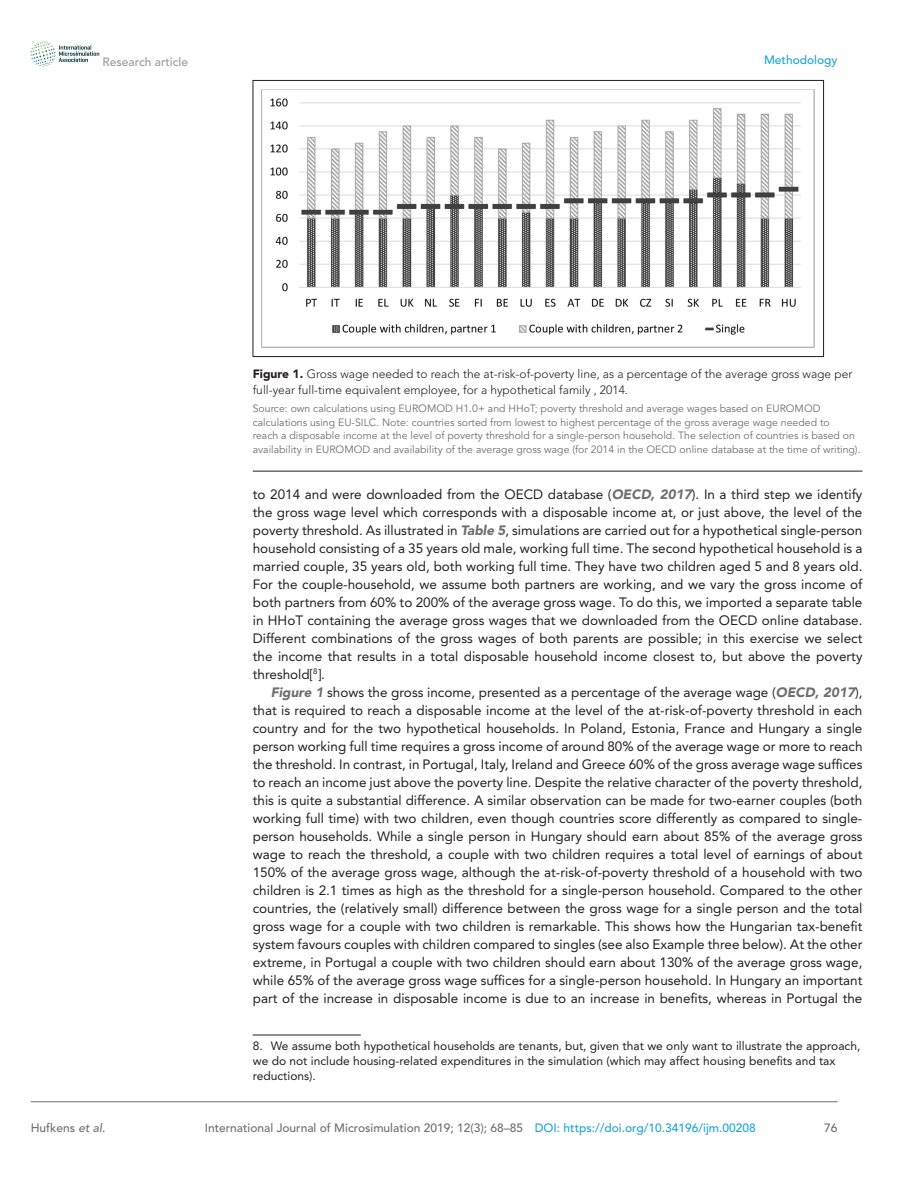
<style>
.page{position:relative;width:918px;height:1188px;background:#fff}
.page>*{position:absolute;margin:0;border:0;box-sizing:border-box;transform-origin:0 0}
.t1{font:13.5px/18px "Avenir LT Std";color:#231f20;text-align:justify}
.t2{font:12px/15px "Avenir LT Std";color:#231f20}
.t3{font:300 12px/16.5px "Avenir LT Std";color:#231f20}
.t4{font:500 12px "Avenir LT Std";color:#6e6e70}
.t5{font:500 12px "Avenir LT Std";color:#9a9a9a}
.t6{font:500 12px "Avenir LT Std";color:#1ea4d7}
.t7{font:10.5px/13.5px "Avenir LT Std";color:#6e6e70}
.s1{font-weight:900}
.s2{font-weight:900;font-style:italic;color:#6e6e70}
.s3{font-style:italic}
.s4{color:#1ea4d7}
</style>
<div class="page">
<svg style="left:31px;top:41px;width:68px;height:26px"></svg>
<hr style="left:31px;top:1101px;width:807px;height:1px;background:#6e6e70">
<hr style="left:253px;top:1035px;width:108px;height:1px;background:#231f20">
<hr style="left:253px;top:471px;width:609px;height:1px;background:#231f20">
<img style="left:262px;top:89px;width:553px;height:259px">
<div style="left:253px;top:80px;width:571px;height:277px;border:1px solid #231f20"></div>
<p class="t5" style="left:103px;top:55px;width:87px">Research article</p>
<p class="t6" style="left:764px;top:52px;width:75px">Methodology</p>
<p class="t3" style="left:253px;top:365px;width:601px"><span class="s1">Figure 1.</span> Gross wage needed to reach the at-risk-of-poverty line, as a percentage of the average gross wage per full-year full-time equivalent employee, for a hypothetical family , 2014.</p>
<p class="t7" style="left:253px;top:402px;width:609px">Source: own calculations using EUROMOD H1.0+ and HHoT; poverty threshold and average wages based on EUROMOD calculations using EU-SILC. Note: countries sorted from lowest to highest percentage of the gross average wage needed to<br>reach a disposable income at the level of poverty threshold for a single-person household. The selection of countries is based on availability in EUROMOD and availability of the average gross wage (for 2014 in the OECD online database at the time of writing).</p>
<p class="t1" style="left:253px;top:485px;width:611px">to 2014 and were downloaded from the OECD database (<span class="s2">OECD, 2017</span>). In a third step we identify the gross wage level which corresponds with a disposable income at, or just above, the level of the poverty threshold. As illustrated in <span class="s2">Table 5</span>, simulations are carried out for a hypothetical single-person household consisting of a 35 years old male, working full time. The second hypothetical household is a married couple, 35 years old, both working full time. They have two children aged 5 and 8 years old.<br>For the couple-household, we assume both partners are working, and we vary the gross income of both partners from 60% to 200% of the average gross wage. To do this, we imported a separate table in HHoT containing the average gross wages that we downloaded from the OECD online database.<br>Different combinations of the gross wages of both parents are possible; in this exercise we select the income that results in a total disposable household income closest to, but above the poverty threshold[<sup>8</sup>].</p>
<p class="t1" style="left:253px;top:683px;width:611px;text-indent:18px"><span class="s2">Figure 1</span> shows the gross income, presented as a percentage of the average wage (<span class="s2">OECD, 2017</span>), that is required to reach a disposable income at the level of the at-risk-of-poverty threshold in each country and for the two hypothetical households. In Poland, Estonia, France and Hungary a single person working full time requires a gross income of around 80% of the average wage or more to reach the threshold. In contrast, in Portugal, Italy, Ireland and Greece 60% of the gross average wage suffices to reach an income just above the poverty line. Despite the relative character of the poverty threshold, this is quite a substantial difference. A similar observation can be made for two-earner couples (both working full time) with two children, even though countries score differently as compared to single&shy;person households. While a single person in Hungary should earn about 85% of the average gross wage to reach the threshold, a couple with two children requires a total level of earnings of about 150% of the average gross wage, although the at-risk-of-poverty threshold of a household with two children is 2.1 times as high as the threshold for a single-person household. Compared to the other countries, the (relatively small) difference between the gross wage for a single person and the total gross wage for a couple with two children is remarkable. This shows how the Hungarian tax-benefit system favours couples with children compared to singles (see also Example three below). At the other extreme, in Portugal a couple with two children should earn about 130% of the average gross wage, while 65% of the average gross wage suffices for a single-person household. In Hungary an important part of the increase in disposable income is due to an increase in benefits, whereas in Portugal the</p>
<p class="t2" style="left:253px;top:1038px;width:609px">8. We assume both hypothetical households are tenants, but, given that we only want to illustrate the approach, we do not include housing-related expenditures in the simulation (which may affect housing benefits and tax reductions).</p>
<p class="t4" style="left:31px;top:1121px;width:76px">Hufkens <span class="s3">et al</span>.</p>
<p class="t4" style="left:205px;top:1121px;width:553px">International Journal of Microsimulation 2019; 12(3); 68–85 <span class="s4">DOI: https://doi.org/10.34196/ijm.00208</span></p>
<p class="t4" style="left:824px;top:1121px;width:15px">76</p>
</div>
